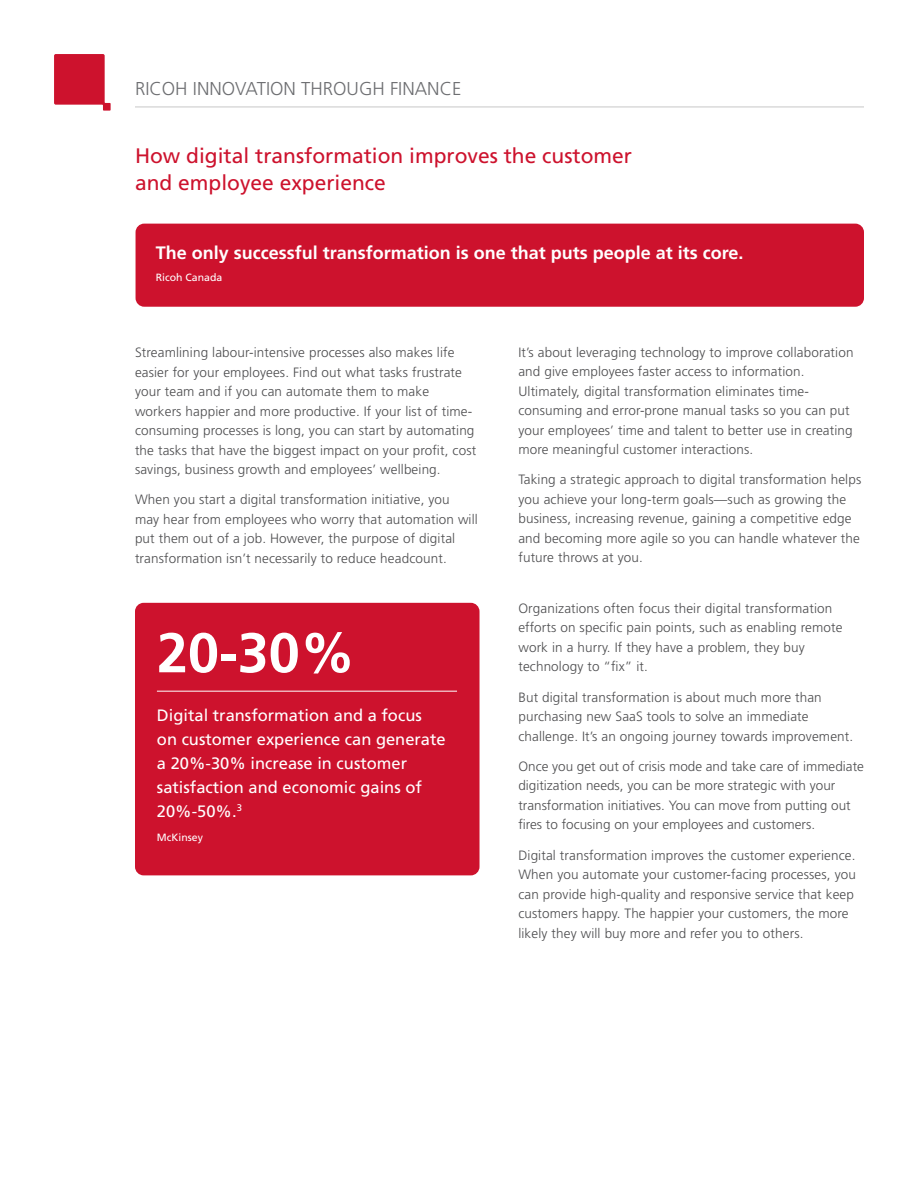
<style>
.page{position:relative;width:918px;height:1188px;background:#fff}
.page>*{position:absolute;margin:0;border:0;box-sizing:border-box;transform-origin:0 0}
.t1{font:700 55.8px "Frutiger LT Std";color:#fff}
.t2{font:21px/27px "Frutiger LT Std";color:#cd122d}
.t3{font:300 18.6px "Frutiger LT Std";color:#6d6e71}
.t4{font:700 18px "Frutiger LT Std";color:#fff}
.t5{font:16.5px/24px "Frutiger LT Std";color:#fff}
.t6{font:300 13.5px/19.5px "Frutiger LT Std";letter-spacing:.01em;color:#4d4d4f}
.t7{font:10.5px "Frutiger LT Std";color:#fff}
</style>
<div class="page">
<hr style="left:135px;top:106px;width:729px;height:2px;background:#dadada">
<svg style="left:54px;top:54px;width:57px;height:57px"></svg>
<div style="left:136px;top:224px;width:728px;height:83px;background:#cd122d;border-radius:9px"></div>
<div style="left:135px;top:603px;width:345px;height:272px;background:#cd122d;border-radius:9px"></div>
<hr style="left:157px;top:691px;width:300px;height:1px;background:#fff">
<h3 class="t3" style="left:135px;top:78px;width:328px">RICOH INNOVATION THROUGH FINANCE</h3>
<h2 class="t2" style="left:135px;top:142px;width:499px">How digital transformation improves the customer and employee experience</h2>
<h3 class="t4" style="left:156px;top:242px;width:589px">The only successful transformation is one that puts people at its core.</h3>
<p class="t7" style="left:156px;top:271px;width:68px">Ricoh Canada</p>
<p class="t6" style="left:135px;top:343px;width:343px">Streamlining labour-intensive processes also makes life easier for your employees. Find out what tasks frustrate your team and if you can automate them to make workers happier and more productive. If your list of time&shy;consuming processes is long, you can start by automating the tasks that have the biggest impact on your profit, cost savings, business growth and employees’ wellbeing.</p>
<p class="t6" style="left:135px;top:490px;width:344px">When you start a digital transformation initiative, you<br>may hear from employees who worry that automation will put them out of a job. However, the purpose of digital transformation isn’t necessarily to reduce headcount.</p>
<h1 class="t1" style="left:157px;top:620px;width:200px">20-30%</h1>
<p class="t5" style="left:157px;top:703px;width:290px">Digital transformation and a focus on customer experience can generate a 20%-30% increase in customer satisfaction and economic gains of<br>20%-50%.<sup>3</sup></p>
<p class="t7" style="left:157px;top:831px;width:48px">McKinsey</p>
<p class="t6" style="left:518px;top:342px;width:337px">It’s about leveraging technology to improve collaboration and give employees faster access to information.<br>Ultimately, digital transformation eliminates time&shy;consuming and error-prone manual tasks so you can put your employees’ time and talent to better use in creating more meaningful customer interactions.</p>
<p class="t6" style="left:518px;top:470px;width:344px">Taking a strategic approach to digital transformation helps you achieve your long-term goals—such as growing the business, increasing revenue, gaining a competitive edge and becoming more agile so you can handle whatever the future throws at you.</p>
<p class="t6" style="left:518px;top:599px;width:326px">Organizations often focus their digital transformation efforts on specific pain points, such as enabling remote work in a hurry. If they have a problem, they buy technology to “fix” it.</p>
<p class="t6" style="left:518px;top:688px;width:336px">But digital transformation is about much more than purchasing new SaaS tools to solve an immediate challenge. It’s an ongoing journey towards improvement.</p>
<p class="t6" style="left:518px;top:757px;width:347px">Once you get out of crisis mode and take care of immediate digitization needs, you can be more strategic with your transformation initiatives. You can move from putting out fires to focusing on your employees and customers.</p>
<p class="t6" style="left:518px;top:846px;width:339px">Digital transformation improves the customer experience.<br>When you automate your customer-facing processes, you can provide high-quality and responsive service that keep customers happy. The happier your customers, the more likely they will buy more and refer you to others.</p>
</div>
